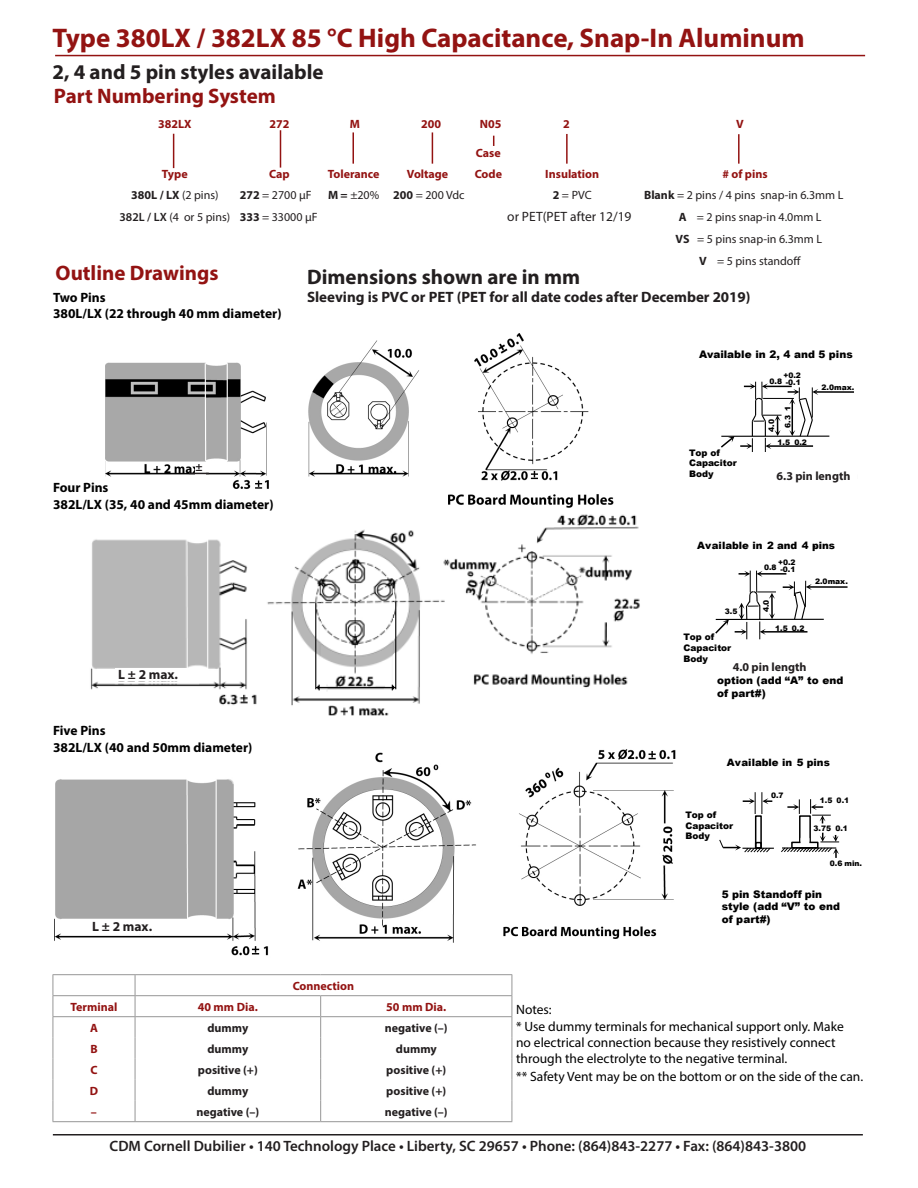
<style>
.page{position:relative;width:918px;height:1188px;background:#fff}
.page>*{position:absolute;margin:0;border:0;box-sizing:border-box;transform-origin:0 0}
.t1{font:700 27px "Myriad Pro";color:#931312}
.t2{font:700 21px "Myriad Pro";color:#231f20}
.t3{font:700 21px "Myriad Pro";color:#931312}
.t4{font:600 15px "Myriad Pro";color:#231f20}
.t5{font:700 15px "Myriad Pro";color:#231f20}
.t6{font:13.5px/16.2px "Myriad Pro";color:#000}
.t7{font:700 13.5px/16.2px "Myriad Pro";color:#000}
.t8{font:13.5px "Myriad Pro";color:#231f20}
.t9{font:700 13.5px "Myriad Pro";color:#231f20}
.t10{font:12px/22.2px "Myriad Pro";color:#231f20;text-align:center}
.t11{font:700 12px "Myriad Pro";color:#231f20}
.t12{font:700 12px "Myriad Pro";color:#931312}
.t13{font:900 10.5px/12.6px "Arial";letter-spacing:.005em;color:#000}
.t14{font:900 10.2px "Arial";color:#000}
.t15{font:900 9px/10.8px "Arial";letter-spacing:-.005em;color:#000}
.t16{font:900 7.5px/16.4px "Arial";color:#000;text-align:center}
.s1{font-weight:400}
.s2{font-weight:700}
.s3{font-weight:600}
</style>
<div class="page">
<img style="left:90px;top:514px;width:550px;height:202px">
<img style="left:106px;top:334px;width:508px;height:174px">
<div style="left:195px;top:462px;width:11px;height:13px;background:#fff"></div>
<svg style="left:189px;top:473px;width:20px;height:1px"></svg>
<img style="left:55px;top:749px;width:621px;height:207px">
<hr style="left:55px;top:55px;width:810px;height:1px;background:#931312">
<hr style="left:173px;top:134px;width:1px;height:34px;background:#931312">
<hr style="left:280px;top:130px;width:1px;height:38px;background:#931312">
<hr style="left:432px;top:132px;width:1px;height:32px;background:#931312">
<hr style="left:566px;top:134px;width:2px;height:30px;background:#931312">
<hr style="left:738px;top:134px;width:2px;height:30px;background:#931312">
<hr style="left:53px;top:974px;width:82px;height:1px;background:#969696">
<hr style="left:135px;top:974px;width:186px;height:1px;background:#969696">
<hr style="left:321px;top:974px;width:191px;height:1px;background:#969696">
<hr style="left:53px;top:995px;width:82px;height:1px;background:#969696">
<hr style="left:135px;top:995px;width:186px;height:1px;background:#969696">
<hr style="left:321px;top:995px;width:191px;height:1px;background:#969696">
<hr style="left:53px;top:1016px;width:82px;height:1px;background:#969696">
<hr style="left:135px;top:1016px;width:186px;height:1px;background:#969696">
<hr style="left:321px;top:1016px;width:191px;height:1px;background:#969696">
<svg style="left:53px;top:975px;width:1px;height:146px"></svg>
<svg style="left:135px;top:975px;width:1px;height:146px"></svg>
<svg style="left:320px;top:996px;width:1px;height:125px"></svg>
<svg style="left:512px;top:975px;width:1px;height:146px"></svg>
<hr style="left:53px;top:1121px;width:82px;height:1px;background:#969696">
<hr style="left:135px;top:1121px;width:186px;height:1px;background:#969696">
<hr style="left:321px;top:1121px;width:191px;height:1px;background:#969696">
<hr style="left:53px;top:1134px;width:810px;height:2px;background:#231f20">
<hr style="left:721px;top:436px;width:108px;height:1px;background:#000">
<hr style="left:815px;top:391px;width:39px;height:2px;background:#000">
<svg style="left:721px;top:382px;width:97px;height:70px"></svg>
<hr style="left:742px;top:848px;width:32px;height:1px;background:#000">
<svg style="left:762px;top:792px;width:10px;height:22px"></svg>
<svg style="left:787px;top:799px;width:13px;height:15px"></svg>
<div style="left:755px;top:815px;width:7px;height:34px;border:2px solid #000"></div>
<svg style="left:743px;top:792px;width:13px;height:22px"></svg>
<div style="left:799px;top:815px;width:12px;height:34px;border:2px solid #000"></div>
<svg style="left:810px;top:799px;width:21px;height:24px"></svg>
<svg style="left:781px;top:833px;width:58px;height:25px"></svg>
<svg style="left:719px;top:839px;width:52px;height:14px"></svg>
<hr style="left:763px;top:631px;width:44px;height:2px;background:#000">
<hr style="left:716px;top:619px;width:108px;height:1px;background:#000">
<hr style="left:809px;top:586px;width:39px;height:2px;background:#000">
<svg style="left:783px;top:581px;width:29px;height:39px"></svg>
<hr style="left:760px;top:573px;width:26px;height:2px;background:#000">
<svg style="left:735px;top:571px;width:41px;height:68px"></svg>
<svg style="left:715px;top:619px;width:14px;height:15px"></svg>
<hr style="left:352px;top:132px;width:2px;height:32px;background:#931312">
<div style="left:116px;top:668px;width:84px;height:13px;background:#fff"></div>
<div style="left:90px;top:921px;width:84px;height:13px;background:#fff"></div>
<h1 class="t1" style="left:52px;top:20px;width:754px">Type 380LX / 382LX 85 °C High Capacitance, Snap-In Aluminum</h1>
<h2 class="t2" style="left:52px;top:58px;width:273px">2, 4 and 5 pin styles available</h2>
<h2 class="t3" style="left:54px;top:82px;width:223px">Part Numbering System</h2>
<p class="t12" style="left:158px;top:116px;width:35px">382LX</p>
<p class="t12" style="left:269px;top:116px;width:21px">272</p>
<p class="t12" style="left:350px;top:116px;width:12px">M</p>
<p class="t12" style="left:421px;top:116px;width:21px">200</p>
<p class="t12" style="left:480px;top:116px;width:23px">N05</p>
<p class="t12" style="left:563px;top:116px;width:8px">2</p>
<p class="t12" style="left:736px;top:116px;width:9px">V</p>
<p class="t12" style="left:476px;top:145px;width:26px">Case</p>
<p class="t12" style="left:162px;top:166px;width:27px">Type</p>
<p class="t12" style="left:269px;top:166px;width:22px">Cap</p>
<p class="t12" style="left:328px;top:166px;width:53px">Tolerance</p>
<p class="t12" style="left:407px;top:166px;width:43px">Voltage</p>
<p class="t12" style="left:475px;top:166px;width:29px">Code</p>
<p class="t12" style="left:545px;top:166px;width:55px">Insulation</p>
<p class="t12" style="left:722px;top:166px;width:47px"># of pins</p>
<p class="t11" style="left:131px;top:187px;width:89px">380L / LX <span class="s1">(2 pins)</span></p>
<p class="t10" style="left:240px;top:184px;width:73px"><span class="s2">272</span> = 2700 µF</p>
<p class="t10" style="left:328px;top:184px;width:138px"><span class="s2">M =</span> ±20% <span class="s2">200</span> = 200 Vdc</p>
<p class="t10" style="left:553px;top:184px;width:40px"><span class="s2">2</span> = PVC</p>
<p class="t10" style="left:644px;top:184px;width:201px"><span class="s2">Blank</span> = 2 pins / 4 pins snap-in 6.3mm L</p>
<p class="t10" style="left:120px;top:206px;width:200px"><span class="s3">382L / LX</span> (4 or 5 pins) <span class="s2">333</span> = 33000 µF</p>
<p class="t8" style="left:507px;top:208px;width:126px">or PET(PET after 12/19</p>
<p class="t10" style="left:676px;top:206px;width:148px"><span class="s2">A</span> = 2 pins snap-in 4.0mm L<br><span class="s2">VS</span> = 5 pins snap-in 6.3mm L<br><span class="s2">V</span> = 5 pins standoff</p>
<h2 class="t3" style="left:56px;top:260px;width:164px">Outline Drawings</h2>
<h2 class="t2" style="left:307px;top:263px;width:275px">Dimensions shown are in mm</h2>
<p class="t5" style="left:307px;top:287px;width:445px">Sleeving is PVC or PET (PET for all date codes after December 2019)</p>
<p class="t7" style="left:53px;top:289px;width:230px">Two Pins<br>380L/LX (22 through 40 mm diameter)</p>
<p class="t13" style="left:699px;top:348px;width:155px">Available in 2, 4 and 5 pins</p>
<p class="t11" style="left:195px;top:459px;width:9px">±</p>
<p class="t7" style="left:53px;top:479px;width:222px">Four Pins<br>382L/LX (35, 40 and 45mm diameter)</p>
<p class="t9" style="left:118px;top:665px;width:61px">L ± 2 max.</p>
<p class="t7" style="left:53px;top:722px;width:201px">Five Pins<br>382L/LX (40 and 50mm diameter)</p>
<p class="t9" style="left:92px;top:918px;width:61px">L ± 2 max.</p>
<p class="t12" style="left:293px;top:978px;width:63px">Connection</p>
<p class="t12" style="left:71px;top:999px;width:48px">Terminal</p>
<p class="t12" style="left:198px;top:999px;width:61px">40 mm Dia.</p>
<p class="t12" style="left:386px;top:999px;width:61px">50 mm Dia.</p>
<p class="t12" style="left:90px;top:1020px;width:9px">A</p>
<p class="t11" style="left:207px;top:1020px;width:42px">dummy</p>
<p class="t11" style="left:385px;top:1020px;width:64px">negative (–)</p>
<p class="t12" style="left:90px;top:1041px;width:9px">B</p>
<p class="t11" style="left:207px;top:1041px;width:42px">dummy</p>
<p class="t11" style="left:396px;top:1041px;width:42px">dummy</p>
<p class="t12" style="left:90px;top:1062px;width:9px">C</p>
<p class="t11" style="left:198px;top:1062px;width:61px">positive (+)</p>
<p class="t11" style="left:386px;top:1062px;width:61px">positive (+)</p>
<p class="t12" style="left:90px;top:1083px;width:10px">D</p>
<p class="t11" style="left:207px;top:1083px;width:42px">dummy</p>
<p class="t11" style="left:386px;top:1083px;width:61px">positive (+)</p>
<p class="t12" style="left:91px;top:1104px;width:8px">–</p>
<p class="t11" style="left:196px;top:1104px;width:64px">negative (–)</p>
<p class="t11" style="left:385px;top:1104px;width:64px">negative (–)</p>
<p class="t15" style="left:689px;top:447px;width:49px">Top of<br>Capacitor<br>Body</p>
<p class="t16" style="left:769px;top:373px;width:14px">0.8</p>
<p class="t16" style="left:783px;top:371px;width:19px;line-height:6.9px">+0.2 -0.1</p>
<p class="t16" style="left:763px;top:428px;width:23px;text-align:left;text-indent:-4px;rotate:-90deg">4.0<br>6.3 1</p>
<p class="t16" style="left:778px;top:434px;width:31px">1.5 0.2</p>
<p class="t16" style="left:822px;top:379px;width:34px">2.0max.</p>
<p class="t13" style="left:755px;top:468px;width:104px">6.3 mm pin length</p>
<p class="t11" style="left:777px;top:469px;width:75px">6.3 pin length</p>
<p class="t13" style="left:697px;top:534px;width:141px">Available in 2 and 4 pins</p>
<p class="t14" style="left:697px;top:538px;width:139px">Available in 2 and 4 pins</p>
<p class="t16" style="left:725px;top:603px;width:14px">3.5</p>
<p class="t16" style="left:764px;top:559px;width:14px">0.8</p>
<p class="t16" style="left:778px;top:559px;width:19px;line-height:7.1px">+0.2 -0.1</p>
<p class="t16" style="left:758px;top:612px;width:14px;rotate:-90deg">4.0</p>
<p class="t16" style="left:775px;top:619px;width:31px">1.5 0.2</p>
<p class="t16" style="left:815px;top:573px;width:34px">2.0max.</p>
<p class="t15" style="left:684px;top:631px;width:49px">Top of<br>Capacitor<br>Body</p>
<p class="t11" style="left:733px;top:659px;width:75px">4.0 pin length</p>
<p class="t13" style="left:717px;top:661px;width:128px">4.0 mm pin length option (add “A” to end of part#)</p>
<p class="t14" style="left:727px;top:754px;width:104px">Available in 5 pins</p>
<p class="t15" style="left:685px;top:809px;width:49px">Top of<br>Capacitor<br>Body</p>
<p class="t16" style="left:771px;top:787px;width:14px">0.7</p>
<p class="t16" style="left:820px;top:792px;width:31px">1.5 0.1</p>
<p class="t16" style="left:814px;top:820px;width:36px">3.75 0.1</p>
<p class="t16" style="left:830px;top:855px;width:34px">0.6 min.</p>
<p class="t13" style="left:722px;top:887px;width:120px">5 pin Standoff pin style (add “V” to end of part#)</p>
<p class="t6" style="left:516px;top:1002px;width:329px">Notes:<br>* Use dummy terminals for mechanical support only. Make no electrical connection because they resistively connect through the electrolyte to the negative terminal.</p>
<p class="t6" style="left:516px;top:1068px;width:349px">** Safety Vent may be on the bottom or on the side of the can.</p>
<p class="t4" style="left:110px;top:1136px;width:698px">CDM Cornell Dubilier • 140 Technology Place • Liberty, SC 29657 • Phone: (864)843-2277 • Fax: (864)843-3800</p>
</div>
